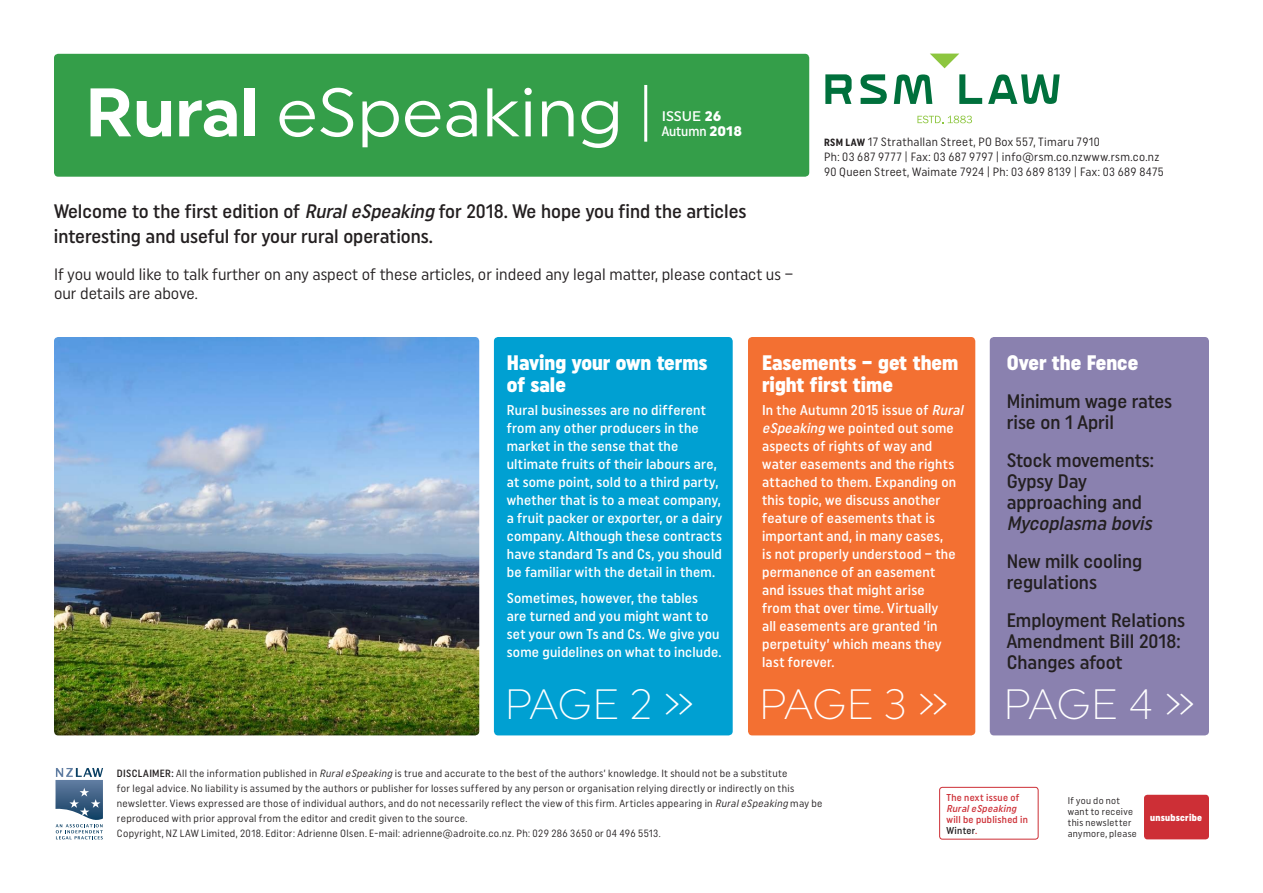
<style>
.page{position:relative;width:1263px;height:893px;background:#fff}
.page>*{position:absolute;margin:0;border:0;box-sizing:border-box;transform-origin:0 0}
.t1{font:68.55px "Uniform";color:#fff}
.t2{font:300 42.3px "Uniform";letter-spacing:-.02em;color:#fff}
.t3{font:900 21px/22.5px "Uniform Condensed";color:#fff}
.t4{font:500 19.5px/21px "Uniform Condensed";color:#231f20}
.t5{font:italic 500 19.5px "Uniform Condensed";color:#231f20}
.t6{font:16.5px/19.5px "Uniform Condensed";color:#231f20}
.t7{font:500 14.25px/18px "Uniform Condensed";letter-spacing:.015em;color:#fff}
.t8{font:500 13.95px "Uniform Condensed";color:#fff}
.t9{font:500 13.95px "Uniform";color:#fff}
.t10{font:12px/15px "Uniform Condensed";letter-spacing:.025em;color:#231f20}
.t11{font:10.5px/15px "Uniform Condensed";letter-spacing:.025em;color:#231f20}
.t12{font:500 10.05px/10.9px "Uniform Condensed";letter-spacing:.025em;color:#cd2f36}
.t13{font:italic 500 10.05px "Uniform Condensed";color:#cd2f36}
.t14{font:9.75px/11.1px "Uniform Condensed";letter-spacing:.03em;color:#231f20}
.t15{font:900 9.75px "Uniform Condensed";letter-spacing:.025em;color:#fff}
.s1{font-weight:700}
.s2{font-weight:900}
.s3{font-family:"Uniform";font-weight:900}
.s4{font-style:italic}
.s5{font-weight:700;font-size:10.5px}
.s6{font-weight:500}
.s7{color:#231f20}
</style>
<div class="page">
<img style="left:54px;top:337px;width:425px;height:398px">
<div style="left:1144px;top:795px;width:65px;height:44px;background:#cd2f36;border-radius:3px"></div>
<div style="left:990px;top:337px;width:219px;height:398px;background:#8a81af;border-radius:4px"></div>
<div style="left:748px;top:337px;width:227px;height:398px;background:#f37032;border-radius:4px"></div>
<div style="left:494px;top:337px;width:239px;height:398px;background:#00a0d2;border-radius:4px"></div>
<svg style="left:55px;top:768px;width:48px;height:71px"></svg>
<div style="left:939px;top:787px;width:99px;height:52px;border:1px solid #cd2f36;border-radius:3px"></div>
<div style="left:54px;top:54px;width:755px;height:123px;background:#349e49;border-radius:4px"></div>
<hr style="left:644px;top:85px;width:3px;height:57px;background:#fff">
<svg style="left:959px;top:74px;width:23px;height:30px"></svg>
<svg style="left:825px;top:74px;width:26px;height:30px"></svg>
<svg style="left:894px;top:74px;width:38px;height:30px"></svg>
<svg style="left:860px;top:74px;width:27px;height:30px"></svg>
<svg style="left:988px;top:74px;width:72px;height:30px"></svg>
<svg style="left:930px;top:54px;width:29px;height:14px"></svg>
<svg style="left:917px;top:116px;width:55px;height:7px"></svg>
<h1 class="t1" style="left:85px;top:71px;width:540px"><span class="s1">Rural</span> eSpeaking</h1>
<p class="t9" style="left:662px;top:108px;width:61px">ISSUE <span class="s2">26</span></p>
<p class="t8" style="left:662px;top:123px;width:82px">Autumn <span class="s3">2018</span></p>
<h3 class="t4" style="left:54px;top:198px;width:694px;line-height:25.5px">Welcome to the first edition of <span class="s4">RuraleSpeaking</span> for 2018. We hope you find the articles interesting and useful for your rural operations.</h3>
<p class="t6" style="left:54px;top:264px;width:741px">If you would like to talk further on any aspect of these articles, or indeed any legal matter, please contact us – our details are above.</p>
<p class="t10" style="left:824px;top:134px;width:341px"><span class="s5">RSM LAW</span> 17 Strathallan Street, PO Box 557, Timaru 7910<br>Ph: 03 687 9777 | Fax: 03 687 9797 | info@rsm.co.nzwww.rsm.co.nz<br>90 Queen Street, Waimate 7924 | Ph: 03 689 8139 | Fax: 03 689 8475</p>
<h3 class="t3" style="left:507px;top:351px;width:202px">Having your own terms of sale</h3>
<p class="t7" style="left:507px;top:400px;width:217px">Rural businesses are no different from any other producers in the market in the sense that the ultimate fruits of their labours are, at some point, sold to a third party, whether that is to a meat company, a fruit packer or exporter, or a dairy company. Although these contracts have standard Ts and Cs, you should be familiar with the detail in them.</p>
<p class="t7" style="left:507px;top:589px;width:216px">Sometimes, however, the tables<br>are turned and you might want to set your own Ts and Cs. We give you some guidelines on what to include.</p>
<h3 class="t3" style="left:762px;top:351px;width:198px">Easements – get them right first time</h3>
<p class="t7" style="left:762px;top:400px;width:206px">In the Autumn 2015 issue of <span class="s4">Rural eSpeaking</span> we pointed out some aspects of rights of way and water easements and the rights attached to them. Expanding on this topic, we discuss another feature of easements that is important and, in many cases,<br>is not properly understood – the permanence of an easement<br>and issues that might arise<br>from that over time. Virtually<br>all easements are granted ‘in perpetuity’ which means they last forever.</p>
<h2 class="t2" style="left:504px;top:679px;width:191px">PAGE 2 »</h2>
<h2 class="t2" style="left:759px;top:679px;width:191px">PAGE 3 »</h2>
<h3 class="t3" style="left:1007px;top:351px;width:133px">Over the Fence</h3>
<h3 class="t4" style="left:1007px;top:390px;width:167px">Minimum wage rates rise on 1 April</h3>
<h3 class="t4" style="left:1007px;top:449px;width:149px">Stock movements:<br>Gypsy Day approaching and</h3>
<h3 class="t5" style="left:1007px;top:511px;width:151px">Mycoplasma bovis</h3>
<h3 class="t4" style="left:1007px;top:550px;width:137px">New milk cooling regulations</h3>
<h3 class="t4" style="left:1007px;top:609px;width:180px">Employment Relations<br>Amendment Bill 2018:<br>Changes afoot</h3>
<h2 class="t2" style="left:1003px;top:679px;width:194px">PAGE 4 »</h2>
<p class="t11" style="left:117px;top:766px;width:707px"><span class="s6">DISCLAIMER:</span> All the information published in <span class="s4">RuraleSpeaking</span>is true and accurate to the best of the authors’ knowledge. It should not be a substitute<br>for legal advice. No liability is assumed by the authors or publisher for losses suffered by any person or organisation relying directly or indirectly on this newsletter. Views expressed are those of individual authors, and do not necessarily reflect the view of this firm. Articles appearing in <span class="s4">RuraleSpeaking</span> may be reproduced with prior approval from the editor and credit given to the source.<br>Copyright, NZ LAW Limited, 2018. Editor: Adrienne Olsen. E-mail: adrienne@adroite.co.nz. Ph: 029 286 3650 or 04 496 5513.</p>
<p class="t12" style="left:946px;top:791px;width:74px">The next issue of</p>
<p class="t13" style="left:946px;top:802px;width:74px">RuraleSpeaking</p>
<p class="t12" style="left:946px;top:813px;width:83px">will be published in<br><span class="s7">Winter</span>.</p>
<p class="t15" style="left:1150px;top:811px;width:53px">unsubscribe</p>
<p class="t14" style="left:1068px;top:795px;width:71px">If you do not want to receive this newsletter anymore, please</p>
</div>
